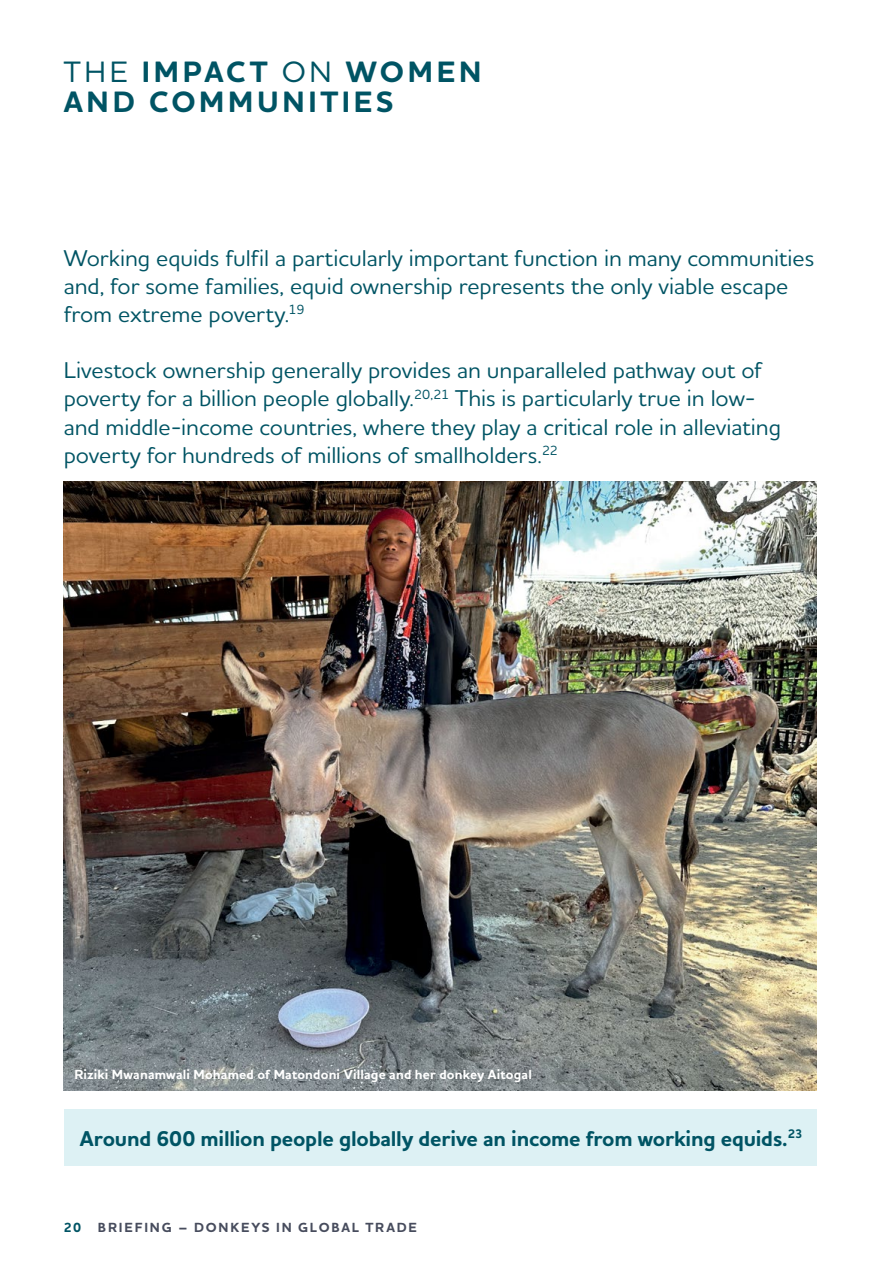
<style>
.page{position:relative;width:893px;height:1263px;background:#fff}
.page>*{position:absolute;margin:0;border:0;box-sizing:border-box;transform-origin:0 0}
.t1{font:700 30px/30px "Houschka Alt Pro";letter-spacing:.125em;color:#005464}
.t2{font:500 23.25px/28.2px "Houschka Alt Pro";letter-spacing:-.005em;color:#005464}
.t3{font:700 21.75px "Houschka Alt Pro";letter-spacing:-.01em;color:#005464}
.t4{font:700 13.5px "Houschka Alt Pro";letter-spacing:.015em;color:#fff}
.t5{font:700 13.5px "Houschka Alt Pro";letter-spacing:.13em;color:#474c5d}
.s1{font-weight:500}
.s2{color:#005464}
</style>
<div class="page">
<div style="left:64px;top:1110px;width:752px;height:56px;background:#ddf1f4"></div>
<img style="left:64px;top:481px;width:752px;height:610px">
<p class="t1" style="left:64px;top:58px;width:419px"><span class="s1">THE</span> IMPACT <span class="s1">ON</span> WOMEN<br>AND COMMUNITIES</p>
<p class="t2" style="left:64px;top:243px;width:752px">Working equids fulfil a particularly important function in many communities and, for some families, equid ownership represents the only viable escape from extreme poverty.<sup>19</sup></p>
<p class="t2" style="left:64px;top:356px;width:719px">Livestock ownership generally provides an unparalleled pathway out of poverty for a billion people globally.<sup>20,21</sup> This is particularly true in low&shy;and middle-income countries, where they play a critical role in alleviating poverty for hundreds of millions of smallholders.<sup>22</sup></p>
<p class="t4" style="left:74px;top:1066px;width:459px">Riziki Mwanamwali Mohamed of Matondoni Village and her donkey Aitogal</p>
<p class="t3" style="left:80px;top:1124px;width:724px">Around 600 million people globally derive an income from working equids.<sup>23</sup></p>
<p class="t5" style="left:64px;top:1219px;width:355px"><span class="s2">20</span> BRIEFING – DONKEYS IN GLOBAL TRADE</p>
</div>
